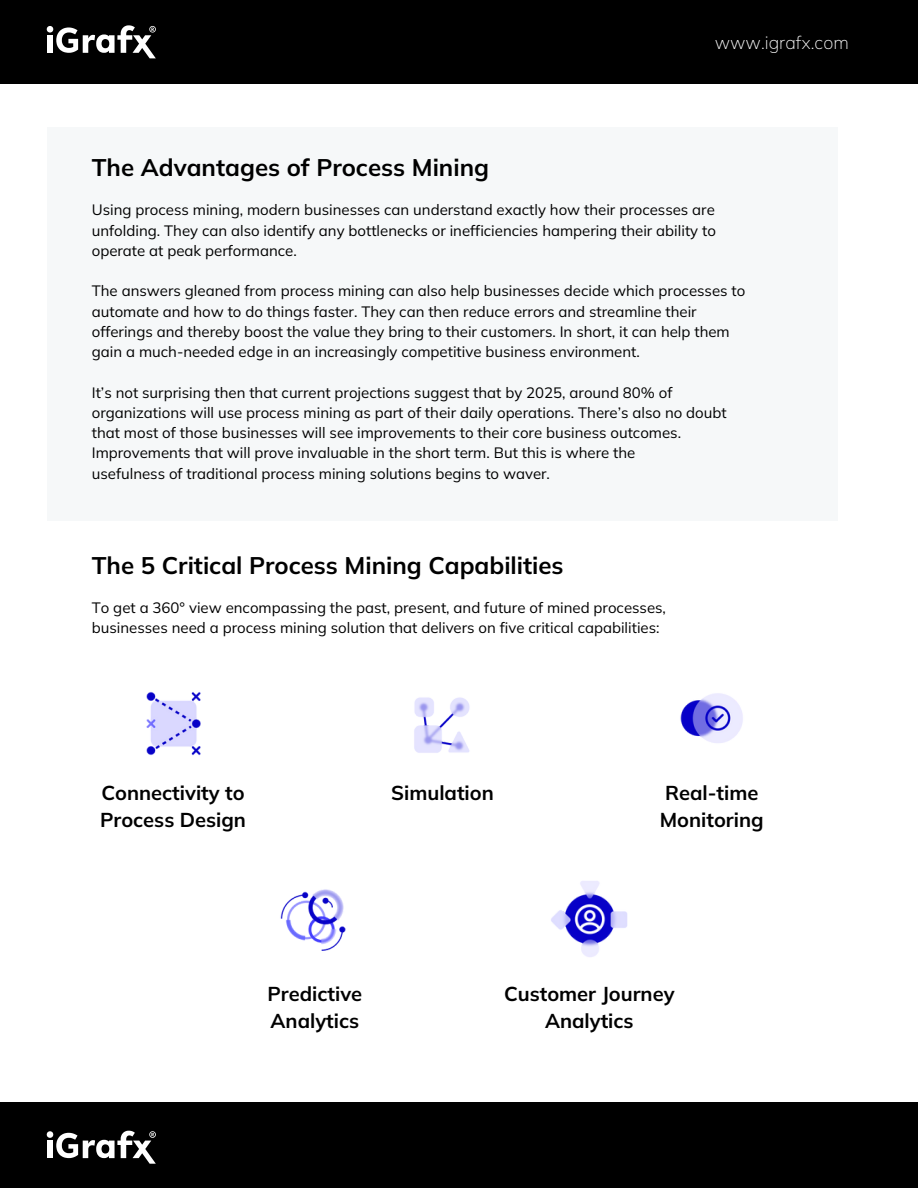
<style>
.page{position:relative;width:918px;height:1188px;background:#fff}
.page>*{position:absolute;margin:0;border:0;box-sizing:border-box;transform-origin:0 0}
.t1{font:700 24px "Mulish";color:#000}
.t2{font:700 20.1px/27.6px "Mulish";color:#000}
.t3{font:200 18px "Mulish";color:#fff}
.t4{font:15px/20.2px "Mulish";color:#000}
</style>
<div class="page">
<div style="left:0;top:0;width:918px;height:83px;background:#000"></div>
<div style="left:47px;top:127px;width:791px;height:394px;background:#f6f8f9"></div>
<svg style="left:47px;top:25px;width:109px;height:33px"></svg>
<div style="left:0;top:1102px;width:918px;height:86px;background:#000"></div>
<svg style="left:47px;top:1131px;width:109px;height:33px"></svg>
<img style="left:146px;top:692px;width:55px;height:64px">
<img style="left:414px;top:697px;width:56px;height:56px">
<img style="left:680px;top:693px;width:63px;height:50px">
<img style="left:551px;top:881px;width:76px;height:76px">
<img style="left:280px;top:889px;width:66px;height:62px">
<p class="t1" style="left:92px;top:152px;width:399px">The Advantages of Process Mining</p>
<p class="t3" style="left:715px;top:30px;width:136px">www.igrafx.com</p>
<p class="t4" style="left:92px;top:200px;width:626px;text-align:justify">Using process mining, modern businesses can understand exactly how their processes are unfolding. They can also identify any bottlenecks or inefficiencies hampering their ability to operate at peak performance.</p>
<h1 class="t4" style="left:92px;top:281px;width:655px">The answers gleaned from process mining can also help businesses decide which processes to</h1>
<p class="t4" style="left:92px;top:301px;width:640px">automate and how to do things faster. They can then reduce errors and streamline their offerings and thereby boost the value they bring to their customers. In short, it can help them gain a much-needed edge in an increasingly competitive business environment.</p>
<p class="t4" style="left:92px;top:382px;width:582px">It’s not surprising then that current projections suggest that by 2025, around 80% of</p>
<p class="t4" style="left:92px;top:402px;width:636px">organizations will use process mining as part of their daily operations. There’s also no doubt that most of those businesses will see improvements to their core business outcomes.<br>Improvements that will prove invaluable in the short term. But this is where the</p>
<h2 class="t4" style="left:92px;top:463px;width:460px">usefulness of traditional process mining solutions begins to waver.</h2>
<p class="t1" style="left:92px;top:550px;width:473px">The 5 Critical Process Mining Capabilities</p>
<h2 class="t4" style="left:92px;top:597px;width:576px">To get a 360° view encompassing the past, present, and future of mined processes,</h2>
<p class="t4" style="left:92px;top:618px;width:569px">businesses need a process mining solution that delivers on five critical capabilities:</p>
<h2 class="t2" style="left:100px;top:778px;width:147px">Connectivity to<br>Process Design</h2>
<p class="t2" style="left:391px;top:778px;width:104px">Simulation</p>
<h2 class="t2" style="left:660px;top:778px;width:105px">Real-time<br>Monitoring</h2>
<p class="t2" style="left:268px;top:979px;width:96px">Predictive<br>Analytics</p>
<h2 class="t2" style="left:504px;top:979px;width:172px;text-align:center">Customer Journey<br>Analytics</h2>
</div>
